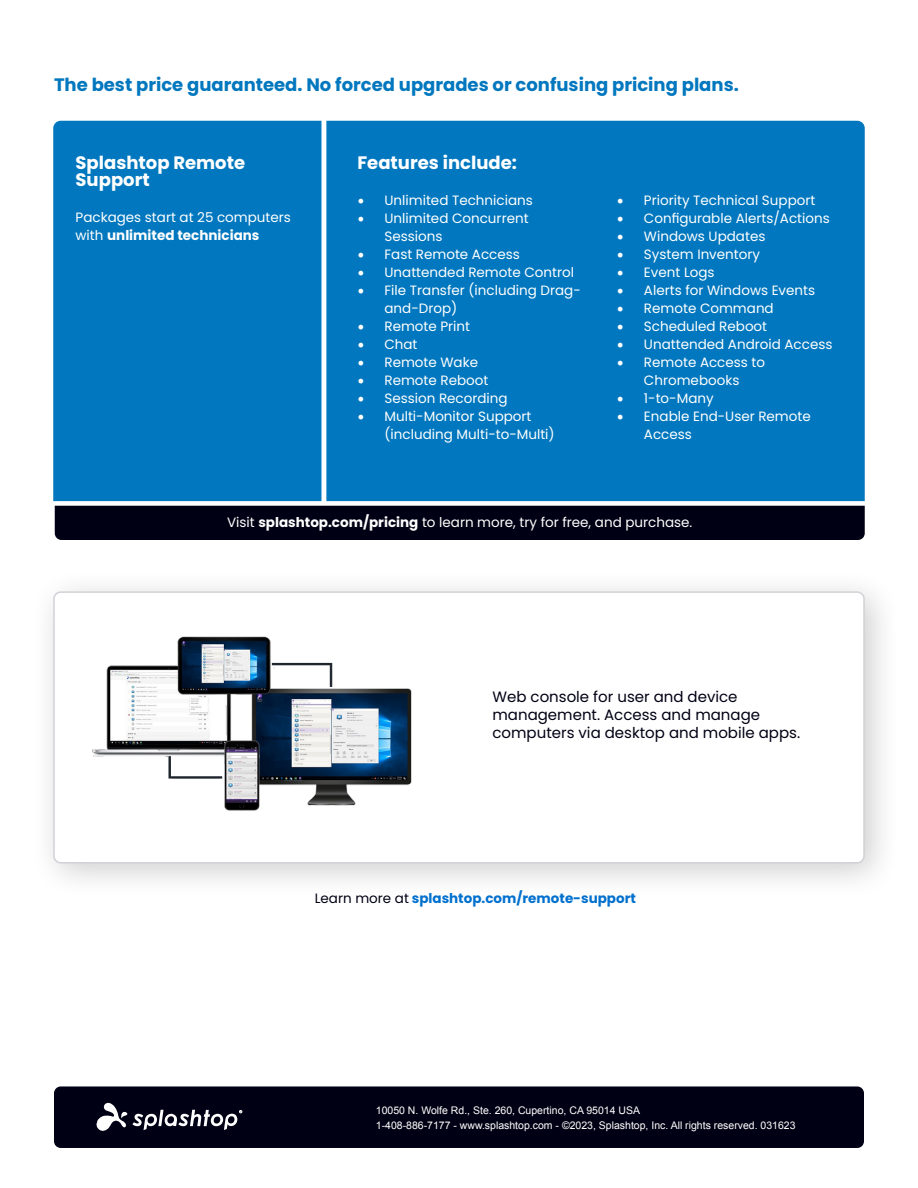
<style>
.page{position:relative;width:918px;height:1188px;background:#fff}
.page>*{position:absolute;margin:0;border:0;box-sizing:border-box;transform-origin:0 0}
.t1{font:700 18px "Poppins";color:#0077be}
.t2{font:700 18px/16.5px "Poppins";color:#fff}
.t3{font:15px/18px "Poppins";color:#000014}
.t4{font:13.5px/18px "Poppins";color:#fff}
.t5{font:700 13.5px "Poppins";color:#0070ce}
.t6{font:10.5px/15px "Arial";color:#fff}
.s1{font-weight:700}
.s2{font-family:"Minion Pro";font-size:18px}
.s3{font-weight:400;color:#000014}
</style>
<div class="page">
<div style="left:30px;top:568px;width:872px;height:333px;background:#000;opacity:.2"></div>
<div style="left:54px;top:592px;width:810px;height:271px;background:#fff;border-radius:7px"></div>
<div style="left:53px;top:591px;width:812px;height:273px;border:2px solid #d1d2d7;border-radius:7px"></div>
<div style="left:53px;top:120px;width:269px;height:382px;background:#0077be"></div>
<div style="left:54px;top:1086px;width:810px;height:62px;background:#000014;border-radius:7px"></div>
<svg style="left:96px;top:1103px;width:146px;height:28px"></svg>
<div style="left:326px;top:120px;width:539px;height:382px;background:#0077be"></div>
<img style="left:92px;top:636px;width:320px;height:175px">
<div style="left:55px;top:506px;width:810px;height:34px;background:#000014"></div>
<h1 class="t1" style="left:54px;top:74px;width:686px">The best price guaranteed. No forced upgrades or confusing pricing plans.</h1>
<h1 class="t2" style="left:76px;top:155px;width:171px">Splashtop Remote<br>Support</h1>
<p class="t4" style="left:76px;top:208px;width:217px">Packages start at 25 computers with <span class="s1">unlimited technicians</span></p>
<h1 class="t2" style="left:357px;top:155px;width:161px">Features include:</h1>
<p class="t4" style="left:357px;top:191px;width:177px"><span class="s2">•</span> Unlimited Technicians</p>
<p class="t4" style="left:384px;top:209px;width:146px;text-indent:-27px"><span class="s2">•</span> Unlimited Concurrent<br>Sessions</p>
<p class="t4" style="left:357px;top:245px;width:164px"><span class="s2">•</span> Fast Remote Access</p>
<p class="t4" style="left:357px;top:263px;width:218px"><span class="s2">•</span> Unattended Remote Control</p>
<p class="t4" style="left:384px;top:281px;width:198px;text-indent:-27px"><span class="s2">•</span> File Transfer (including Drag&shy;and-Drop)</p>
<p class="t4" style="left:357px;top:317px;width:114px"><span class="s2">•</span> Remote Print</p>
<p class="t4" style="left:357px;top:335px;width:62px"><span class="s2">•</span> Chat</p>
<p class="t4" style="left:357px;top:353px;width:122px"><span class="s2">•</span> Remote Wake</p>
<p class="t4" style="left:357px;top:371px;width:132px"><span class="s2">•</span> Remote Reboot</p>
<p class="t4" style="left:357px;top:389px;width:152px"><span class="s2">•</span> Session Recording</p>
<p class="t4" style="left:384px;top:407px;width:172px;text-indent:-27px"><span class="s2">•</span> Multi-Monitor Support (including Multi-to-Multi)</p>
<p class="t4" style="left:617px;top:191px;width:200px"><span class="s2">•</span> Priority Technical Support</p>
<p class="t4" style="left:617px;top:209px;width:214px"><span class="s2">•</span> Configurable Alerts/Actions</p>
<p class="t4" style="left:617px;top:227px;width:150px"><span class="s2">•</span> Windows Updates</p>
<p class="t4" style="left:617px;top:245px;width:145px"><span class="s2">•</span> System Inventory</p>
<p class="t4" style="left:617px;top:263px;width:99px"><span class="s2">•</span> Event Logs</p>
<p class="t4" style="left:617px;top:281px;width:200px"><span class="s2">•</span> Alerts for Windows Events</p>
<p class="t4" style="left:617px;top:299px;width:158px"><span class="s2">•</span> Remote Command</p>
<p class="t4" style="left:617px;top:317px;width:152px"><span class="s2">•</span> Scheduled Reboot</p>
<p class="t4" style="left:617px;top:335px;width:217px"><span class="s2">•</span> Unattended Android Access</p>
<p class="t4" style="left:617px;top:353px;width:150px;text-align:center"><span class="s2">•</span> Remote Access to<br>Chromebooks</p>
<p class="t4" style="left:617px;top:389px;width:98px"><span class="s2">•</span> 1-to-Many</p>
<p class="t4" style="left:644px;top:407px;width:168px;text-indent:-27px"><span class="s2">•</span> Enable End-User Remote<br>Access</p>
<p class="t4" style="left:227px;top:513px;width:467px">Visit <span class="s1">splashtop.com/pricing</span> to learn more, try for free, and purchase.</p>
<p class="t3" style="left:492px;top:688px;width:309px">Web console for user and device management. Access and manage computers via desktop and mobile apps.</p>
<p class="t5" style="left:315px;top:891px;width:323px"><span class="s3">Learn more at</span> splashtop.com/remote-support</p>
<p class="t6" style="left:376px;top:1102px;width:421px">10050 N. Wolfe Rd., Ste. 260, Cupertino, CA 95014 USA<br>1-408-886-7177 - www.splashtop.com - ©2023, Splashtop, Inc. All rights reserved. 031623</p>
</div>
